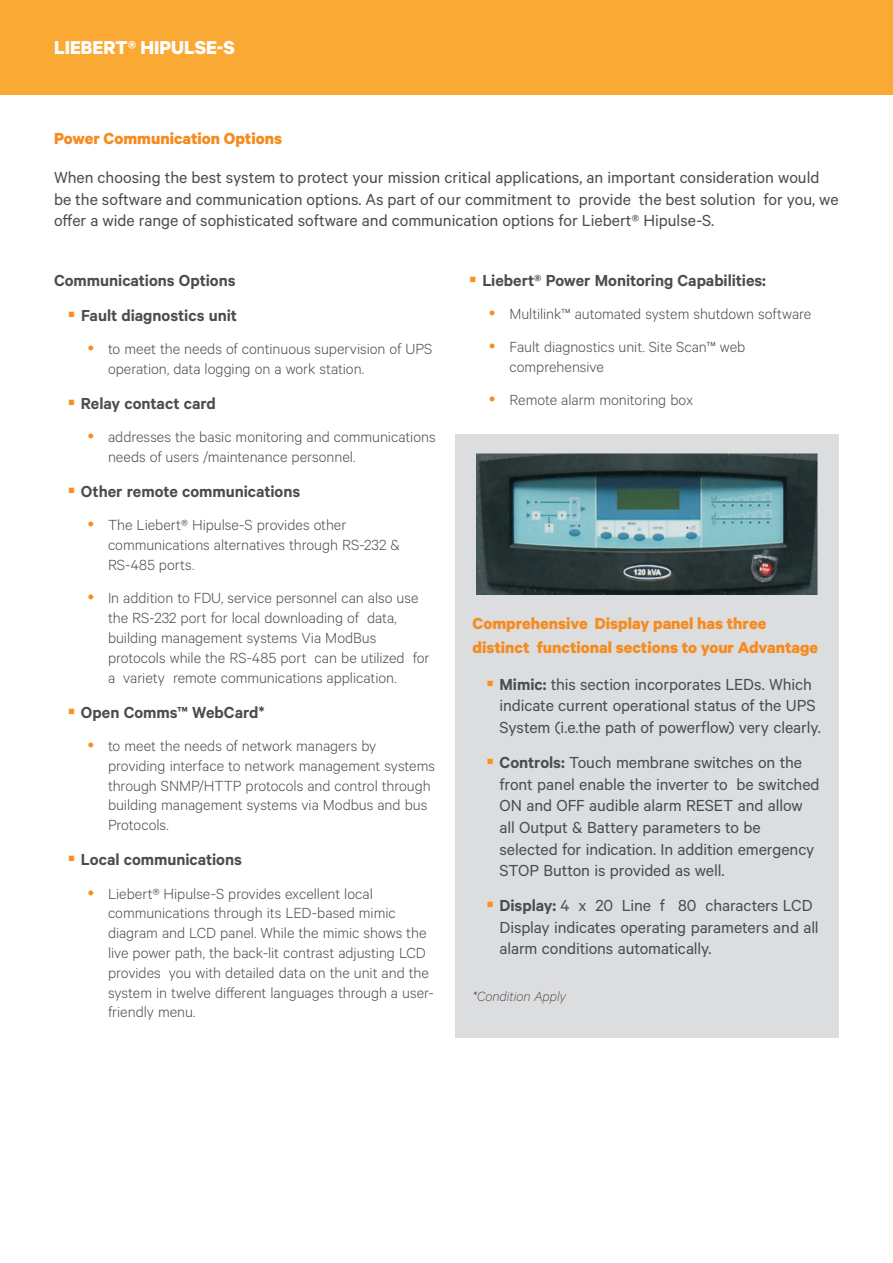
<style>
.page{position:relative;width:893px;height:1263px;background:#fff}
.page>*{position:absolute;margin:0;border:0;box-sizing:border-box;transform-origin:0 0}
.t1{font:700 21px "Calibre";color:#fff}
.t2{font:18px/21.6px "Calibre";letter-spacing:-.005em;color:#4b4c4d}
.t3{font:600 18px/35.1px "Calibre";color:#4b4c4d;text-align:right}
.t4{font:700 18px/24px "Calibre";color:#f68b1f}
.t5{font:300 16.5px/19.8px "Calibre";color:#4b4c4d}
.t6{font:italic 100 15px "Calibre";color:#231f20}
.s1{font-weight:600}
</style>
<div class="page">
<div style="left:0;top:0;width:893px;height:94px;background:#faaa34"></div>
<div style="left:455px;top:434px;width:384px;height:603px;background:#dcdddf"></div>
<img style="left:476px;top:454px;width:342px;height:140px">
<p class="t1" style="left:54px;top:35px;width:182px">Liebert® HiPulse-S</p>
<p class="t4" style="left:54px;top:125px;width:230px">Power Communication Options</p>
<p class="t2" style="left:54px;top:166px;width:786px">When choosing the best system to protect your mission critical applications, an important consideration would be the software and communication options. As part of our commitment to provide the best solution for you, we offer a wide range of sophisticated software and communication options for Liebert® Hipulse-S.</p>
<p class="t3" style="left:54px;top:262px;width:184px">Communications Options<br>Fault diagnostics unit</p>
<p class="t5" style="left:108px;top:338px;width:326px">to meet the needs of continuous supervision of UPS operation, data logging on a work station.</p>
<p class="t3" style="left:81px;top:385px;width:136px">Relay contact card</p>
<p class="t5" style="left:108px;top:426px;width:329px">addresses the basic monitoring and communications needs of users /maintenance personnel.</p>
<p class="t3" style="left:81px;top:473px;width:221px">Other remote communications</p>
<p class="t5" style="left:108px;top:515px;width:293px">The Liebert® Hipulse-S provides other communications alternatives through RS-232 &amp;<br>RS-485 ports.</p>
<p class="t5" style="left:108px;top:587px;width:323px">In addition to FDU, service personnel can also use the RS-232 port for local downloading of data, building management systems Via ModBus protocols while the RS-485 port can be utilized for a variety remote communications application.</p>
<p class="t3" style="left:81px;top:694px;width:185px">Open Comms™ WebCard*</p>
<p class="t5" style="left:108px;top:735px;width:329px">to meet the needs of network managers by providing interface to network management systems through SNMP/HTTP protocols and control through building management systems via Modbus and bus Protocols.</p>
<p class="t3" style="left:81px;top:841px;width:162px">Local communications</p>
<p class="t5" style="left:108px;top:883px;width:327px">Liebert® Hipulse-S provides excellent local communications through its LED-based mimic diagram and LCD panel. While the mimic shows the live power path, the back-lit contrast adjusting LCD provides you with detailed data on the unit and the system in twelve different languages through a user&shy;friendly menu.</p>
<p class="t3" style="left:482px;top:262px;width:285px">Liebert® Power Monitoring Capabilities:</p>
<p class="t5" style="left:509px;top:296px;width:303px;line-height:33.3px">Multilink™ automated system shutdown software<br>Fault diagnostics unit. Site Scan™ web</p>
<p class="t5" style="left:509px;top:349px;width:185px;line-height:33.3px">comprehensive<br>Remote alarm monitoring box</p>
<p class="t4" style="left:472px;top:611px;width:347px">Comprehensive Display panel has three distinct functional sections to your Advantage</p>
<p class="t2" style="left:500px;top:673px;width:323px"><span class="s1">Mimic:</span> this section incorporates LEDs. Which indicate current operational status of the UPS<br>System (i.e.the path of powerflow) very clearly.</p>
<p class="t2" style="left:500px;top:751px;width:322px"><span class="s1">Controls:</span> Touch membrane switches on the front panel enable the inverter to be switched ON and OFF audible alarm RESET and allow all Output &amp; Battery parameters to be selected for indication. In addition emergency STOP Button is provided as well.</p>
<p class="t2" style="left:500px;top:894px;width:321px"><span class="s1">Display:</span> 4 x 20 Line f 80 characters LCD<br>Display indicates operating parameters and all alarm conditions automatically.</p>
<p class="t6" style="left:472px;top:987px;width:95px">*Condition Apply</p>
</div>
